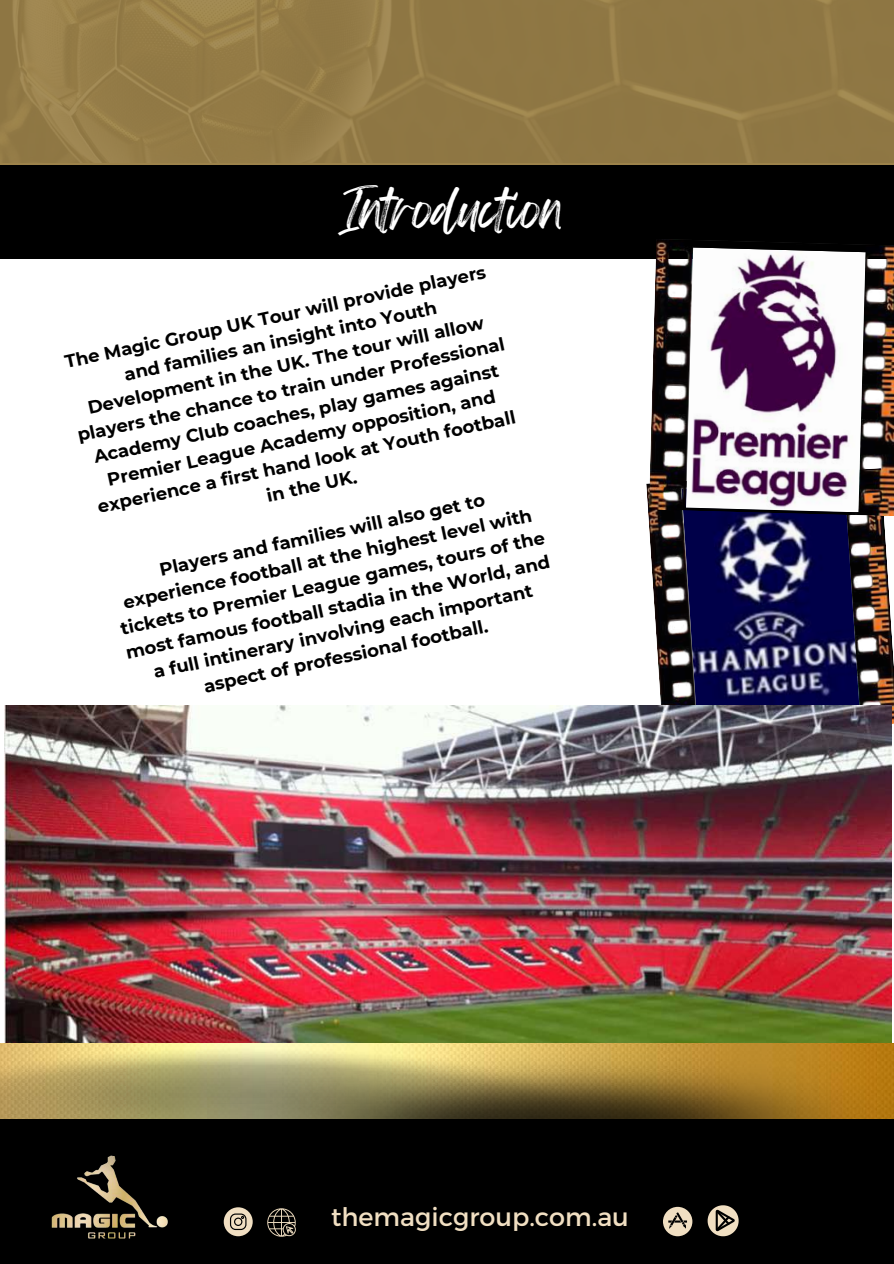
<style>
.page{position:relative;width:894px;height:1264px;background:#fff}
.page>*{position:absolute;margin:0;border:0;box-sizing:border-box;transform-origin:0 0}
.t1{font:45px "Feeling Passionate";color:#fff}
.t2{font:25.5px "Montserrat";color:#f1dfc2}
.t3{font:700 18px/24.8px "Montserrat";color:#000;text-align:center}
</style>
<div class="page">
<img style="left:646px;top:483px;width:247px;height:256px">
<img style="left:681px;top:516px;width:179px;height:189px">
<img style="left:4px;top:705px;width:887px;height:338px">
<div style="left:0;top:1119px;width:893px;height:144px;background:#000"></div>
<svg style="left:224px;top:1207px;width:29px;height:29px"></svg>
<svg style="left:267px;top:1208px;width:28px;height:28px"></svg>
<svg style="left:663px;top:1206px;width:29px;height:30px"></svg>
<svg style="left:707px;top:1205px;width:31px;height:31px"></svg>
<img style="left:51px;top:1187px;width:117px;height:52px">
<img style="left:0;top:1046px;width:207px;height:141px">
<img style="left:207px;top:1044px;width:686px;height:75px">
<img style="left:0;top:0;width:892px;height:162px">
<div style="left:0;top:165px;width:893px;height:94px;background:#000"></div>
<img style="left:648px;top:239px;width:245px;height:277px">
<img style="left:685px;top:247px;width:180px;height:265px">
<h1 class="t1" style="left:338px;top:173px;width:226px">Introduction</h1>
<p class="t3" style="left:59px;top:349px;width:438px;rotate:-12deg">The Magic Group UK Tour will provide players and families an insight into Youth Development in the UK. The tour will allow players the chance to train under Professional Academy Club coaches, play games against Premier League Academy opposition, and experience a first hand look at Youth football in the UK.</p>
<p class="t3" style="left:108px;top:567px;width:435px;rotate:-12deg">Players and families will also get to experience football at the highest level with tickets to Premier League games, tours of the most famous football stadia in the World, and a full intinerary involving each important aspect of professional football.</p>
<h2 class="t2" style="left:331px;top:1200px;width:299px">themagicgroup.com.au</h2>
</div>
